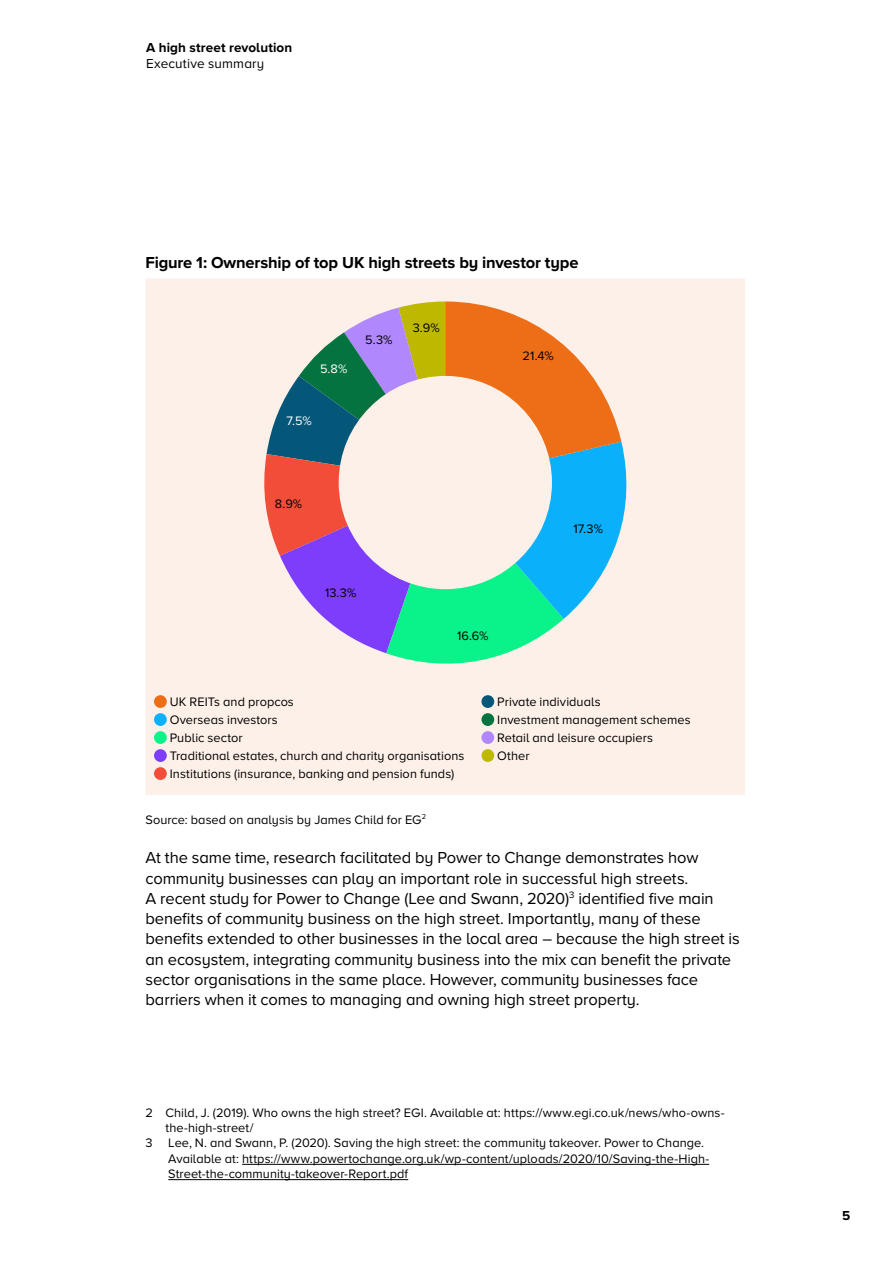
<style>
.page{position:relative;width:893px;height:1263px;background:#fff}
.page>*{position:absolute;margin:0;border:0;box-sizing:border-box;transform-origin:0 0}
.t1{font:16.5px/20.2px "Proxima Nova A";letter-spacing:-.005em;color:#000}
.t2{font:700 16.5px "Proxima Nova A";letter-spacing:-.01em;color:#000}
.t3{font:700 13.5px "Proxima Nova A";letter-spacing:.005em;color:#000}
.t4{font:13.5px "Proxima Nova A";letter-spacing:.01em;color:#000}
.t5{font:12.75px/18px "Proxima Nova A";letter-spacing:.005em;color:#000}
.t6{font:12.75px "Proxima Nova A";color:#fff}
</style>
<div class="page">
<div style="left:146px;top:278px;width:599px;height:517px;background:#fdf0e8"></div>
<svg style="left:261px;top:301px;width:376px;height:374px;background:#a1aeaa"></svg>
<div style="left:339px;top:376px;width:213px;height:213px;background:#fdf0e8;border-radius:50%"></div>
<div style="left:154px;top:695px;width:13px;height:13px;background:#ed6e16;border-radius:50%"></div>
<div style="left:154px;top:713px;width:13px;height:13px;background:#0ab0fa;border-radius:50%"></div>
<div style="left:154px;top:731px;width:13px;height:13px;background:#0af28a;border-radius:50%"></div>
<div style="left:154px;top:749px;width:13px;height:13px;background:#7d3dfa;border-radius:50%"></div>
<div style="left:154px;top:767px;width:13px;height:13px;background:#f24d38;border-radius:50%"></div>
<div style="left:481px;top:695px;width:13px;height:13px;background:#05577a;border-radius:50%"></div>
<div style="left:481px;top:713px;width:13px;height:13px;background:#057340;border-radius:50%"></div>
<div style="left:481px;top:731px;width:13px;height:13px;background:#b087fc;border-radius:50%"></div>
<div style="left:481px;top:749px;width:13px;height:13px;background:#bfb800;border-radius:50%"></div>
<hr style="left:242px;top:1164px;width:467px;height:1px;background:#000">
<hr style="left:168px;top:1179px;width:240px;height:1px;background:#000">
<p class="t3" style="left:146px;top:37px;width:148px">A high street revolution</p>
<p class="t4" style="left:146px;top:53px;width:120px">Executive summary</p>
<p class="t2" style="left:146px;top:250px;width:434px">Figure 1: Ownership of top UK high streets by investor type</p>
<p class="t6" style="left:320px;top:360px;width:29px">5.8%</p>
<p class="t6" style="left:287px;top:412px;width:27px">7.5%</p>
<p class="t5" style="left:365px;top:330px;width:29px">5.3%</p>
<p class="t5" style="left:413px;top:319px;width:29px">3.9%</p>
<p class="t5" style="left:275px;top:495px;width:29px">8.9%</p>
<p class="t5" style="left:325px;top:583px;width:33px">13.3%</p>
<p class="t5" style="left:457px;top:626px;width:33px">16.6%</p>
<p class="t5" style="left:523px;top:346px;width:33px">21.4%</p>
<p class="t5" style="left:573px;top:520px;width:31px">17.3%</p>
<p class="t5" style="left:170px;top:692px;width:296px">UK REITs and propcos<br>Overseas investors<br>Public sector<br>Traditional estates, church and charity organisations Institutions (insurance, banking and pension funds)</p>
<p class="t5" style="left:497px;top:692px;width:195px">Private individuals<br>Investment management schemes<br>Retail and leisure occupiers<br>Other</p>
<p class="t5" style="left:146px;top:810px;width:282px">Source: based on analysis by James Child for EG<sup>2</sup></p>
<p class="t1" style="left:146px;top:847px;width:596px">At the same time, research facilitated by Power to Change demonstrates how community businesses can play an important role in successful high streets.<br>A recent study for Power to Change (Lee and Swann, 2020)<sup>3</sup> identified five main benefits of community business on the high street. Importantly, many of these benefits extended to other businesses in the local area – because the high street is an ecosystem, integrating community business into the mix can benefit the private sector organisations in the same place. However, community businesses face barriers when it comes to managing and owning high street property.</p>
<p class="t5" style="left:146px;top:1103px;width:580px">2 Child, J. (2019). Who owns the high street? EGI. Available at: https://www.egi.co.uk/news/who-owns-</p>
<p class="t5" style="left:166px;top:1118px;width:90px">the-high-street/</p>
<p class="t5" style="left:146px;top:1133px;width:560px">3 Lee, N. and Swann, P. (2020). Saving the high street: the community takeover. Power to Change.</p>
<p class="t5" style="left:168px;top:1149px;width:542px">Available at: https://www.powertochange.org.uk/wp-content/uploads/2020/10/Saving-the-High-</p>
<p class="t5" style="left:168px;top:1164px;width:241px">Street-the-community-takeover-Report.pdf</p>
<p class="t3" style="left:842px;top:1206px;width:10px">5</p>
</div>
